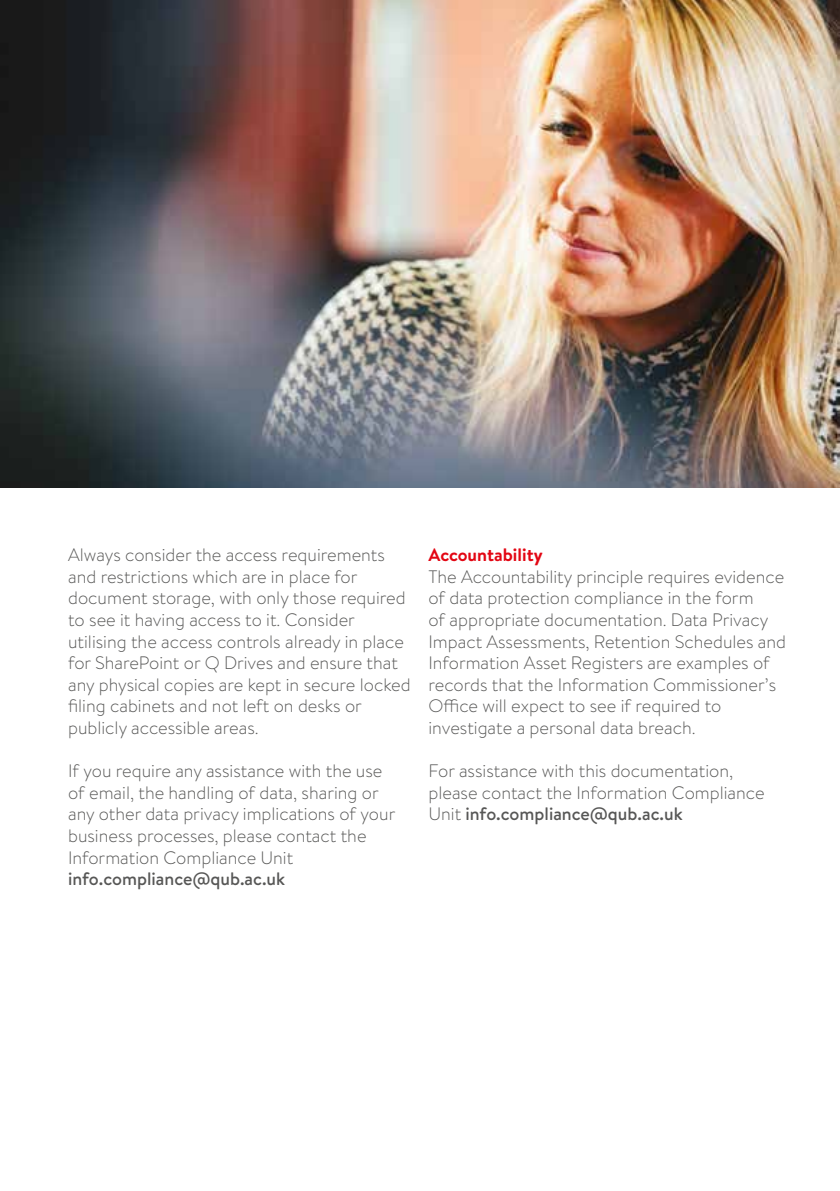
<style>
.page{position:relative;width:840px;height:1191px;background:#fff}
.page>*{position:absolute;margin:0;border:0;box-sizing:border-box;transform-origin:0 0}
.t1{font:300 18px/21.6px "Brandon Text";color:#575756}
.t2{font:500 18px "Brandon Text";color:#575756}
.t3{font:700 18px "Brandon Text";color:#e30613}
.s1{font-weight:500}
</style>
<div class="page">
<img style="left:0;top:0;width:839px;height:488px">
<p class="t1" style="left:68px;top:543px;width:344px">Always consider the access requirements and restrictions which are in place for document storage, with only those required to see it having access to it. Consider utilising the access controls already in place for SharePoint or Q Drives and ensure that any physical copies are kept in secure locked filing cabinets and not left on desks or publicly accessible areas.</p>
<p class="t1" style="left:68px;top:759px;width:328px">If you require any assistance with the use of email, the handling of data, sharing or any other data privacy implications of your business processes, please contact the Information Compliance Unit</p>
<p class="t2" style="left:68px;top:866px;width:218px">info.compliance@qub.ac.uk</p>
<p class="t3" style="left:428px;top:542px;width:116px">Accountability</p>
<p class="t1" style="left:428px;top:565px;width:359px">The Accountability principle requires evidence of data protection compliance in the form<br>of appropriate documentation. Data Privacy Impact Assessments, Retention Schedules and Information Asset Registers are examples of records that the Information Commissioner’s Office will expect to see if required to investigate a personal data breach.</p>
<p class="t1" style="left:428px;top:759px;width:337px">For assistance with this documentation, please contact the Information Compliance<br>Unit <span class="s1">info.compliance@qub.ac.uk</span></p>
</div>
